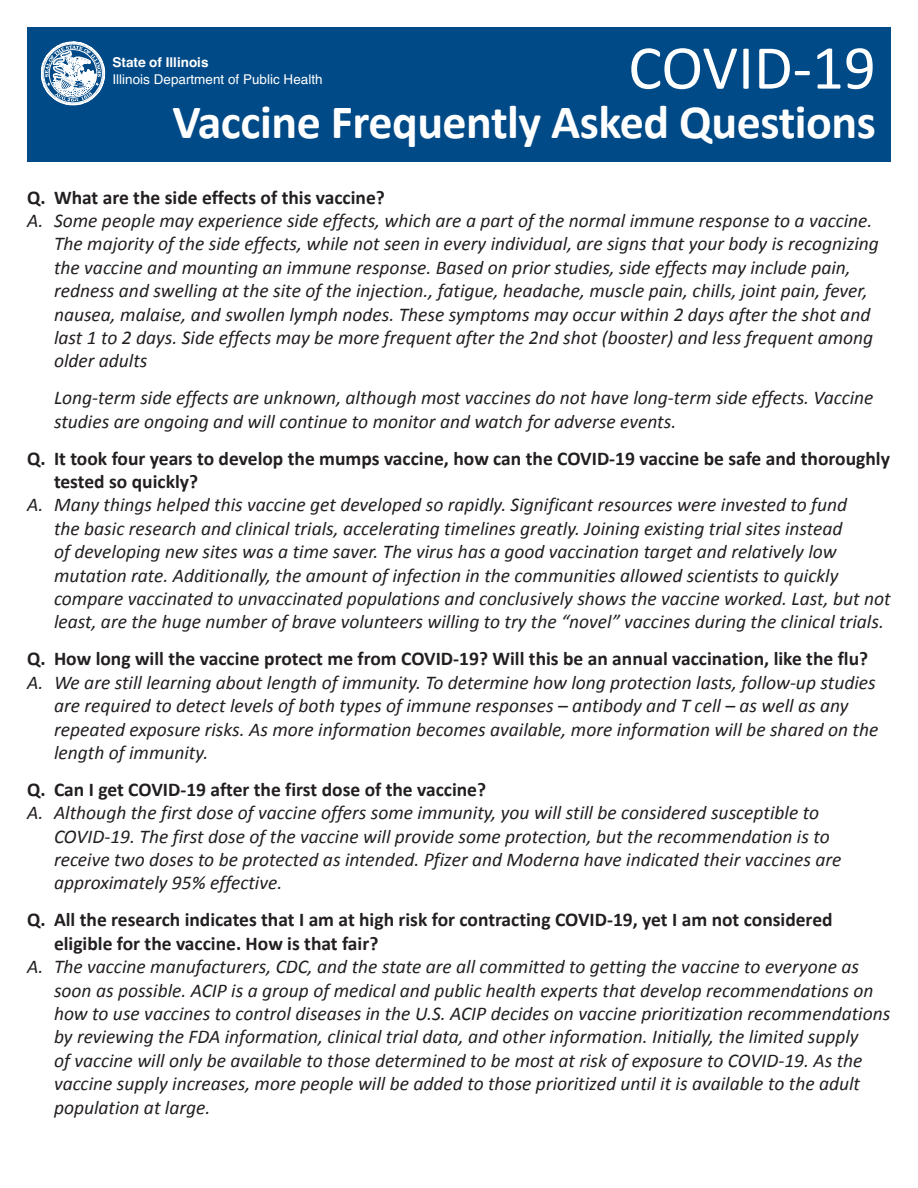
<style>
.page{position:relative;width:918px;height:1188px;background:#fff}
.page>*{position:absolute;margin:0;border:0;box-sizing:border-box;transform-origin:0 0}
.t1{font:63px "Calibri";color:#fff}
.t2{font:700 48px "Calibri";letter-spacing:-.01em;color:#fff}
.Answer{font:italic 19.5px/23.4px "Calibri";color:#231f20}
.Question{font:700 19.5px/23.4px "Calibri";color:#231f20}
.t3{font:13.5px "Helvetica";color:#fff}
.t4{font:700 13.5px "Helvetica";color:#fff}
</style>
<div class="page">
<div style="left:27px;top:27px;width:864px;height:135px;background:#004a87"></div>
<svg style="left:41px;top:42px;width:64px;height:63px"></svg>
<h1 class="t1" style="left:628px;top:28px;width:249px">COVID-19</h1>
<h2 class="t2" style="left:172px;top:91px;width:705px">Vaccine Frequently Asked Questions</h2>
<p class="t4" style="left:113px;top:53px;width:98px">State of Illinois</p>
<p class="t3" style="left:113px;top:70px;width:212px">Illinois Department of Public Health</p>
<p class="Question" style="left:27px;top:185px;width:359px">Q. What are the side effects of this vaccine?</p>
<p class="Answer" style="left:54px;top:208px;width:826px;text-indent:-27px">A. Some people may experience side effects, which are a part of the normal immune response to a vaccine.<br>The majority of the side effects, while not seen in every individual, are signs that your body is recognizing the vaccine and mounting an immune response. Based on prior studies, side effects may include pain, redness and swelling at the site of the injection., fatigue, headache, muscle pain, chills, joint pain, fever, nausea, malaise, and swollen lymph nodes. These symptoms may occur within 2 days after the shot and last 1 to 2 days. Side effects may be more frequent after the 2nd shot (booster) and less frequent among older adults</p>
<p class="Answer" style="left:54px;top:385px;width:821px">Long-term side effects are unknown, although most vaccines do not have long-term side effects. Vaccine studies are ongoing and will continue to monitor and watch for adverse events.</p>
<p class="Question" style="left:54px;top:446px;width:837px;text-indent:-27px">Q. It took four years to develop the mumps vaccine, how can the COVID-19 vaccine be safe and thoroughly tested so quickly?</p>
<p class="Answer" style="left:54px;top:493px;width:838px;text-indent:-27px">A. Many things helped this vaccine get developed so rapidly. Significant resources were invested to fund<br>the basic research and clinical trials, accelerating timelines greatly. Joining existing trial sites instead<br>of developing new sites was a time saver. The virus has a good vaccination target and relatively low mutation rate. Additionally, the amount of infection in the communities allowed scientists to quickly compare vaccinated to unvaccinated populations and conclusively shows the vaccine worked. Last, but not least, are the huge number of brave volunteers willing to try the “novel” vaccines during the clinical trials.</p>
<p class="Question" style="left:27px;top:647px;width:843px">Q. How long will the vaccine protect me from COVID-19? Will this be an annual vaccination, like the flu?</p>
<p class="Answer" style="left:54px;top:670px;width:826px;text-indent:-27px">A. We are still learning about length of immunity. To determine how long protection lasts, follow-up studies are required to detect levels of both types of immune responses – antibody and T cell – as well as any repeated exposure risks. As more information becomes available, more information will be shared on the length of immunity.</p>
<p class="Question" style="left:27px;top:778px;width:461px">Q. Can I get COVID-19 after the first dose of the vaccine?</p>
<p class="Answer" style="left:54px;top:800px;width:789px;text-indent:-27px">A. Although the first dose of vaccine offers some immunity, you will still be considered susceptible to COVID-19. The first dose of the vaccine will provide some protection, but the recommendation is to receive two doses to be protected as intended. Pfizer and Moderna have indicated their vaccines are approximately 95% effective.</p>
<p class="Question" style="left:54px;top:908px;width:780px;text-indent:-27px">Q. All the research indicates that I am at high risk for contracting COVID-19, yet I am not considered eligible for the vaccine. How is that fair?</p>
<p class="Answer" style="left:54px;top:954px;width:838px;text-indent:-27px">A. The vaccine manufacturers, CDC, and the state are all committed to getting the vaccine to everyone as soon as possible. ACIP is a group of medical and public health experts that develop recommendations on how to use vaccines to control diseases in the U.S. ACIP decides on vaccine prioritization recommendations by reviewing the FDA information, clinical trial data, and other information. Initially, the limited supply<br>of vaccine will only be available to those determined to be most at risk of exposure to COVID-19. As the vaccine supply increases, more people will be added to those prioritized until it is available to the adult population at large.</p>
</div>
